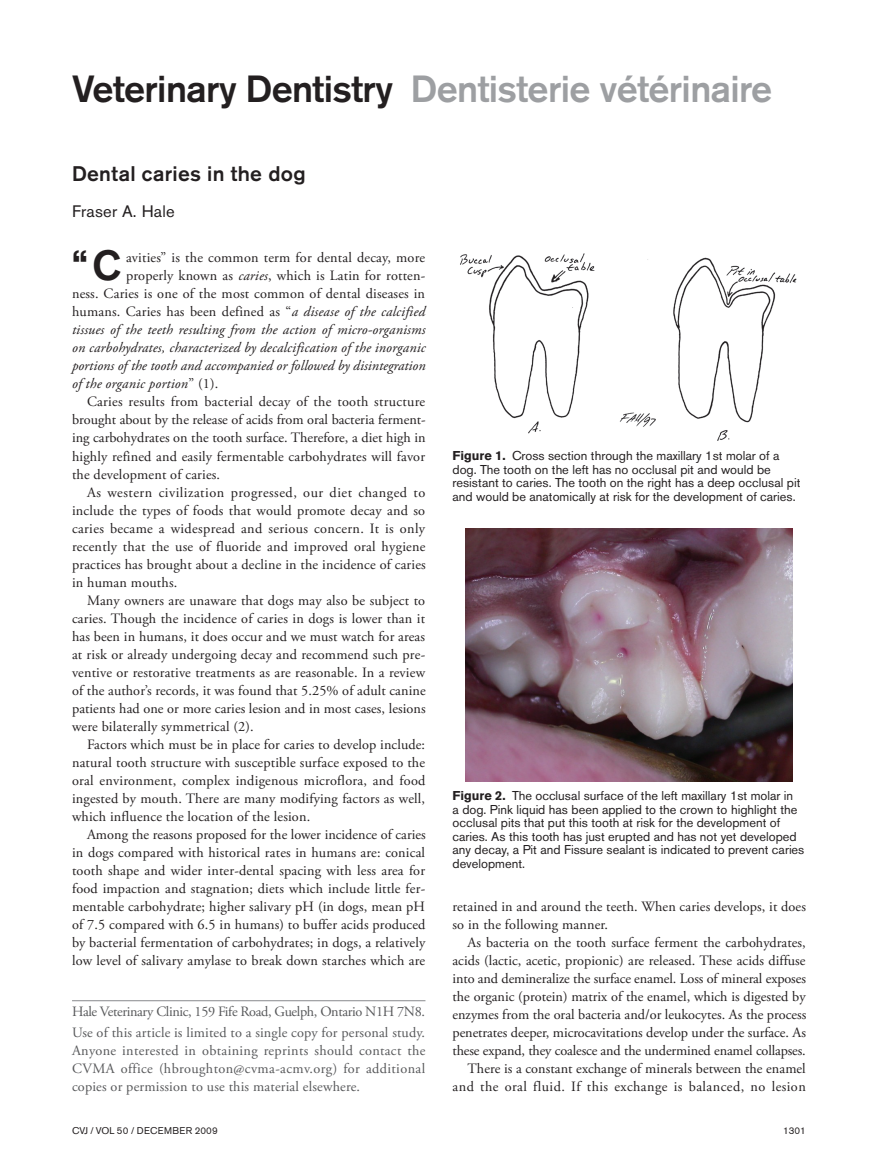
<style>
.page{position:relative;width:878px;height:1175px;background:#fff}
.page>*{position:absolute;margin:0;border:0;box-sizing:border-box;transform-origin:0 0}
.t1{font:500 41.85px "Akzidenz Grotesk BE";color:#231f20}
.t2{font:500 37.5px "Akzidenz Grotesk BE";letter-spacing:-.015em;color:#9d9fa2}
.t3{font:500 21px "Akzidenz Grotesk BE";letter-spacing:.015em;color:#231f20}
.t4{font:16.5px "Akzidenz Grotesk BE";letter-spacing:.015em;color:#231f20}
.t5{font:14.25px/18px "Adobe Garamond Pro";letter-spacing:.01em;color:#231f20}
.t6{font:14.25px/18px "Adobe Garamond Pro";letter-spacing:.01em;color:#57585a}
.t7{font:italic 14.25px "Adobe Garamond Pro";letter-spacing:.01em;color:#231f20}
.t8{font:14.25px "Adobe Garamond Pro";letter-spacing:.035em;color:#231f20}
.t9{font:12.75px/13.5px "Akzidenz Grotesk BE";color:#231f20}
.t10{font:9.75px "Akzidenz Grotesk BE";letter-spacing:.02em;color:#231f20}
.s1{color:#231f20}
.s2{font-style:italic}
.s3{font-style:normal}
.s4{font-weight:700}
</style>
<div class="page">
<hr style="left:72px;top:1000px;width:353px;height:1px;background:#87898c">
<img style="left:460px;top:253px;width:337px;height:187px">
<img style="left:465px;top:528px;width:327px;height:253px">
<h2 class="t2" style="left:72px;top:66px;width:701px"><span class="s1">Veterinary Dentistry</span> Dentisterie vétérinaire</h2>
<h3 class="t3" style="left:72px;top:161px;width:235px">Dental caries in the dog</h3>
<p class="t4" style="left:72px;top:202px;width:104px">Fraser A. Hale</p>
<h1 class="t1" style="left:72px;top:240px;width:51px">“C</h1>
<p class="t5" style="left:126px;top:249px;width:300px">avities” is the common term for dental decay, more</p>
<p class="t5" style="left:126px;top:267px;width:301px">properly known as <span class="s2">caries</span>, which is Latin for rotten-</p>
<p class="t5" style="left:72px;top:285px;width:354px">ness. Caries is one of the most common of dental diseases in</p>
<p class="t5" style="left:72px;top:303px;width:355px">humans. Caries has been defined as “<span class="s2">a disease of the calcified</span></p>
<p class="t7" style="left:72px;top:321px;width:355px">tissues of the teeth resulting from the action of micro-organisms</p>
<p class="t7" style="left:72px;top:339px;width:355px">on carbohydrates, characterized by decalcification of the inorganic</p>
<p class="t7" style="left:72px;top:357px;width:355px">portions of the tooth and accompanied or followed by disintegration</p>
<p class="t7" style="left:72px;top:375px;width:148px">of the organic portion<span class="s3">” (1).</span></p>
<p class="t5" style="left:87px;top:393px;width:339px">Caries results from bacterial decay of the tooth structure</p>
<p class="t5" style="left:72px;top:411px;width:355px">brought about by the release of acids from oral bacteria ferment-</p>
<p class="t5" style="left:72px;top:429px;width:355px">ing carbohydrates on the tooth surface. Therefore, a diet high in</p>
<p class="t5" style="left:72px;top:447px;width:354px">highly refined and easily fermentable carbohydrates will favor</p>
<p class="t5" style="left:72px;top:465px;width:150px">the development of caries.</p>
<p class="t8" style="left:87px;top:483px;width:340px">As western civilization progressed, our diet changed to</p>
<p class="t5" style="left:72px;top:501px;width:354px">include the types of foods that would promote decay and so</p>
<p class="t5" style="left:72px;top:519px;width:354px">caries became a widespread and serious concern. It is only</p>
<p class="t5" style="left:72px;top:537px;width:355px">recently that the use of fluoride and improved oral hygiene</p>
<p class="t5" style="left:72px;top:555px;width:355px">practices has brought about a decline in the incidence of caries</p>
<p class="t5" style="left:72px;top:573px;width:107px">in human mouths.</p>
<p class="t5" style="left:87px;top:591px;width:339px">Many owners are unaware that dogs may also be subject to</p>
<p class="t5" style="left:72px;top:609px;width:354px">caries. Though the incidence of caries in dogs is lower than it</p>
<p class="t5" style="left:72px;top:627px;width:354px">has been in humans, it does occur and we must watch for areas</p>
<p class="t5" style="left:72px;top:645px;width:355px">at risk or already undergoing decay and recommend such pre-</p>
<p class="t5" style="left:72px;top:663px;width:354px">ventive or restorative treatments as are reasonable. In a review</p>
<p class="t5" style="left:72px;top:681px;width:355px">of the author’s records, it was found that 5.25% of adult canine</p>
<p class="t5" style="left:72px;top:699px;width:355px">patients had one or more caries lesion and in most cases, lesions</p>
<p class="t5" style="left:72px;top:717px;width:183px">were bilaterally symmetrical (2).</p>
<p class="t5" style="left:87px;top:735px;width:339px">Factors which must be in place for caries to develop include:</p>
<p class="t5" style="left:72px;top:753px;width:354px">natural tooth structure with susceptible surface exposed to the</p>
<p class="t5" style="left:72px;top:771px;width:355px">oral environment, complex indigenous microflora, and food</p>
<p class="t5" style="left:72px;top:789px;width:354px">ingested by mouth. There are many modifying factors as well,</p>
<p class="t5" style="left:72px;top:807px;width:240px">which influence the location of the lesion.</p>
<p class="t5" style="left:87px;top:825px;width:340px">Among the reasons proposed for the lower incidence of caries</p>
<p class="t5" style="left:72px;top:843px;width:354px">in dogs compared with historical rates in humans are: conical</p>
<p class="t5" style="left:72px;top:861px;width:354px">tooth shape and wider inter-dental spacing with less area for</p>
<p class="t5" style="left:72px;top:879px;width:355px">food impaction and stagnation; diets which include little fer-</p>
<p class="t5" style="left:72px;top:897px;width:354px">mentable carbohydrate; higher salivary pH (in dogs, mean pH</p>
<p class="t5" style="left:72px;top:915px;width:355px">of 7.5 compared with 6.5 in humans) to buffer acids produced</p>
<p class="t5" style="left:72px;top:933px;width:355px">by bacterial fermentation of carbohydrates; in dogs, a relatively</p>
<p class="t5" style="left:72px;top:951px;width:354px">low level of salivary amylase to break down starches which are</p>
<p class="t6" style="left:72px;top:1001px;width:354px;line-height:21px">Hale Veterinary Clinic, 159 Fife Road, Guelph, Ontario N1H 7N8.<br>Use of this article is limited to a single copy for personal study.</p>
<p class="t6" style="left:72px;top:1041px;width:355px;text-align:justify">Anyone interested in obtaining reprints should contact the CVMA office (hbroughton@cvma-acmv.org) for additional copies or permission to use this material elsewhere.</p>
<p class="t9" style="left:452px;top:449px;width:349px"><span class="s4">Figure 1.</span> Cross section through the maxillary 1st molar of a dog. The tooth on the left has no occlusal pit and would be resistant to caries. The tooth on the right has a deep occlusal pit and would be anatomically at risk for the development of caries.</p>
<p class="t9" style="left:452px;top:789px;width:353px"><span class="s4">Figure 2.</span> The occlusal surface of the left maxillary 1st molar in<br>a dog. Pink liquid has been applied to the crown to highlight the occlusal pits that put this tooth at risk for the development of caries. As this tooth has just erupted and has not yet developed any decay, a Pit and Fissure sealant is indicated to prevent caries development.</p>
<p class="t5" style="left:452px;top:897px;width:355px">retained in and around the teeth. When caries develops, it does so in the following manner.</p>
<p class="t5" style="left:452px;top:933px;width:355px;text-align:right">As bacteria on the tooth surface ferment the carbohydrates, acids (lactic, acetic, propionic) are released. These acids diffuse into and demineralize the surface enamel. Loss of mineral exposes the organic (protein) matrix of the enamel, which is digested by enzymes from the oral bacteria and/or leukocytes. As the process penetrates deeper, microcavitations develop under the surface. As these expand, they coalesce and the undermined enamel collapses.<br>There is a constant exchange of minerals between the enamel and the oral fluid. If this exchange is balanced, no lesion</p>
<p class="t10" style="left:72px;top:1125px;width:147px">CVJ / VOL 50 / DECEMBER 2009</p>
<p class="t10" style="left:783px;top:1125px;width:24px">1301</p>
</div>
